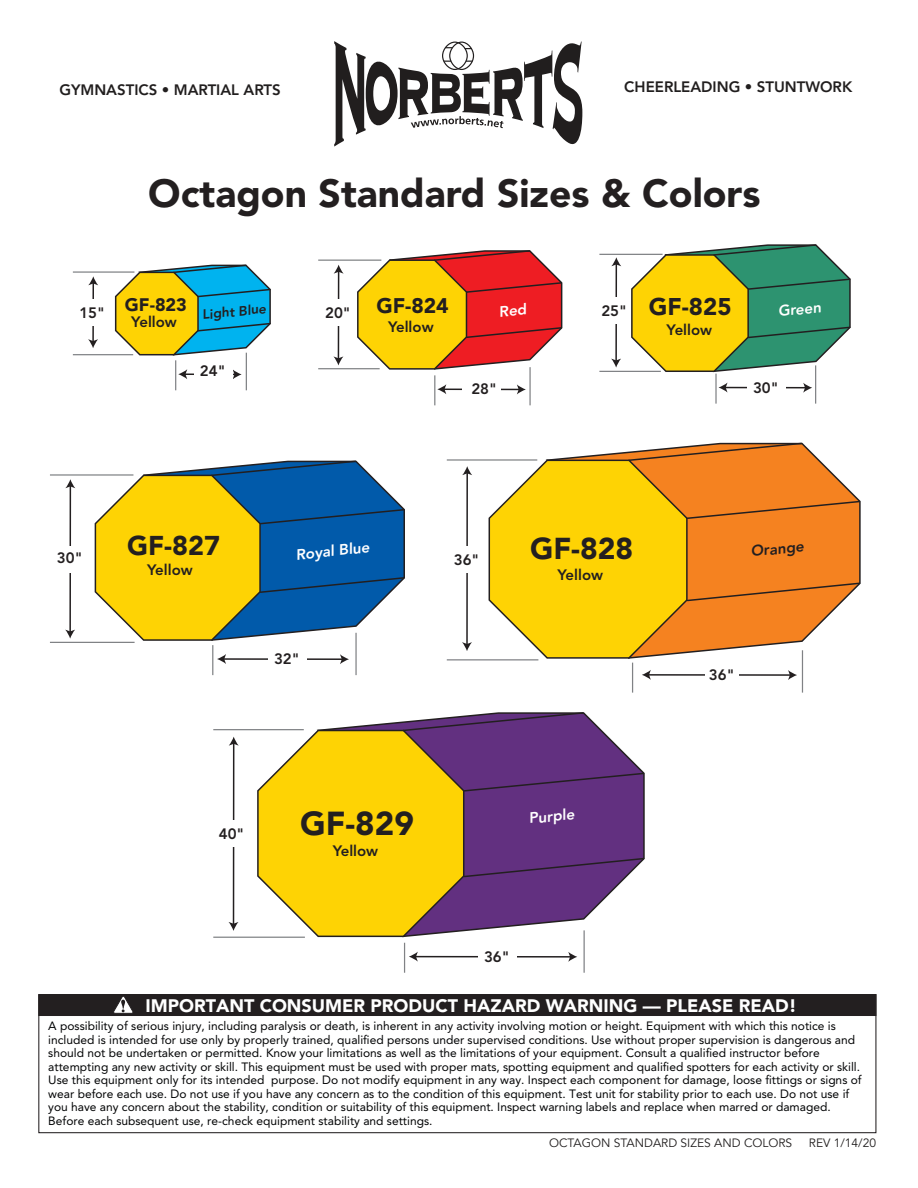
<style>
.page{position:relative;width:918px;height:1188px;background:#fff}
.page>*{position:absolute;margin:0;border:0;box-sizing:border-box;transform-origin:0 0}
.t1{font:900 39px "Avenir";color:#231f20}
.t2{font:900 33px "Avenir";color:#231f20}
.t3{font:900 30px "Avenir";color:#231f20}
.t4{font:900 27px "Avenir";color:#231f20}
.t5{font:900 24px "Avenir";color:#231f20}
.t6{font:900 21px "Avenir";color:#231f20}
.t7{font:900 18px "Avenir";color:#fff}
.t8{font:900 18px "Avenir";color:#231f20}
.t9{font:800 15px "Avenir";color:#231f20}
.t10{font:800 15px "Avenir";color:#211e1e}
.t11{font:800 14.85px "Avenir";color:#fff}
.t12{font:800 14.85px "Avenir";color:#231f20}
.t13{font:800 13.5px "Avenir";color:#231f20}
.t14{font:12px/13.5px "Avenir";color:#010203}
.t15{font:12px "Avenir";color:#211e1e}
</style>
<div class="page">
<hr style="left:212px;top:645px;width:1px;height:30px;background:#808285">
<hr style="left:355px;top:633px;width:2px;height:42px;background:#808285">
<svg style="left:334px;top:41px;width:248px;height:106px"></svg>
<svg style="left:94px;top:460px;width:311px;height:182px;background:#8ca070"></svg>
<hr style="left:50px;top:474px;width:83px;height:2px;background:#808285">
<hr style="left:50px;top:642px;width:85px;height:1px;background:#808285">
<hr style="left:69px;top:486px;width:2px;height:146px;background:#231f20">
<svg style="left:65px;top:630px;width:10px;height:9px"></svg>
<svg style="left:65px;top:479px;width:10px;height:9px"></svg>
<div style="left:65px;top:546px;width:10px;height:27px;background:#fff"></div>
<hr style="left:223px;top:658px;width:120px;height:2px;background:#231f20">
<svg style="left:340px;top:654px;width:9px;height:10px"></svg>
<svg style="left:217px;top:654px;width:9px;height:10px"></svg>
<div style="left:268px;top:652px;width:39px;height:15px;background:#fff"></div>
<hr style="left:434px;top:375px;width:1px;height:30px;background:#808285">
<hr style="left:529px;top:367px;width:2px;height:38px;background:#808285">
<hr style="left:318px;top:260px;width:63px;height:1px;background:#808285">
<hr style="left:318px;top:368px;width:62px;height:1px;background:#808285">
<hr style="left:338px;top:271px;width:1px;height:88px;background:#231f20">
<svg style="left:333px;top:356px;width:10px;height:9px"></svg>
<svg style="left:334px;top:265px;width:10px;height:9px"></svg>
<div style="left:333px;top:300px;width:10px;height:26px;background:#fff"></div>
<hr style="left:444px;top:389px;width:75px;height:1px;background:#231f20">
<svg style="left:517px;top:384px;width:9px;height:10px"></svg>
<svg style="left:437px;top:384px;width:9px;height:10px"></svg>
<div style="left:462px;top:383px;width:39px;height:14px;background:#fff"></div>
<hr style="left:715px;top:374px;width:2px;height:30px;background:#808285">
<hr style="left:815px;top:365px;width:1px;height:39px;background:#808285">
<svg style="left:630px;top:244px;width:221px;height:129px;background:#9db558"></svg>
<hr style="left:599px;top:254px;width:64px;height:1px;background:#808285">
<hr style="left:599px;top:371px;width:62px;height:1px;background:#808285">
<hr style="left:615px;top:264px;width:2px;height:97px;background:#231f20">
<svg style="left:611px;top:359px;width:10px;height:9px"></svg>
<svg style="left:611px;top:257px;width:10px;height:9px"></svg>
<div style="left:611px;top:298px;width:10px;height:26px;background:#fff"></div>
<hr style="left:725px;top:387px;width:81px;height:1px;background:#231f20">
<svg style="left:803px;top:383px;width:9px;height:10px"></svg>
<svg style="left:719px;top:383px;width:9px;height:10px"></svg>
<div style="left:747px;top:383px;width:39px;height:14px;background:#fff"></div>
<hr style="left:404px;top:943px;width:1px;height:30px;background:#808285">
<hr style="left:584px;top:930px;width:1px;height:43px;background:#808285">
<svg style="left:258px;top:712px;width:387px;height:224px;background:#b48d5d"></svg>
<hr style="left:213px;top:729px;width:91px;height:1px;background:#808285">
<hr style="left:213px;top:937px;width:92px;height:1px;background:#808285">
<hr style="left:233px;top:743px;width:1px;height:182px;background:#231f20">
<svg style="left:229px;top:922px;width:10px;height:9px"></svg>
<svg style="left:229px;top:737px;width:10px;height:9px"></svg>
<div style="left:228px;top:820px;width:10px;height:27px;background:#fff"></div>
<hr style="left:415px;top:956px;width:156px;height:2px;background:#231f20">
<svg style="left:568px;top:952px;width:9px;height:10px"></svg>
<svg style="left:409px;top:952px;width:9px;height:10px"></svg>
<div style="left:478px;top:950px;width:39px;height:15px;background:#fff"></div>
<hr style="left:632px;top:663px;width:1px;height:30px;background:#808285">
<hr style="left:802px;top:650px;width:1px;height:43px;background:#808285">
<svg style="left:488px;top:442px;width:373px;height:218px;background:#f3b237"></svg>
<hr style="left:447px;top:459px;width:90px;height:2px;background:#808285">
<hr style="left:447px;top:659px;width:91px;height:1px;background:#808285">
<hr style="left:466px;top:473px;width:2px;height:172px;background:#231f20">
<svg style="left:462px;top:642px;width:10px;height:9px"></svg>
<svg style="left:462px;top:466px;width:10px;height:9px"></svg>
<div style="left:462px;top:546px;width:10px;height:27px;background:#fff"></div>
<hr style="left:648px;top:674px;width:143px;height:2px;background:#231f20">
<svg style="left:788px;top:670px;width:9px;height:10px"></svg>
<svg style="left:642px;top:670px;width:9px;height:10px"></svg>
<div style="left:705px;top:671px;width:34px;height:15px;background:#fff"></div>
<hr style="left:175px;top:360px;width:1px;height:30px;background:#808285">
<hr style="left:246px;top:353px;width:1px;height:37px;background:#808285">
<svg style="left:114px;top:264px;width:157px;height:93px"></svg>
<hr style="left:73px;top:271px;width:61px;height:2px;background:#808285">
<hr style="left:73px;top:354px;width:60px;height:1px;background:#808285">
<hr style="left:92px;top:283px;width:2px;height:59px;background:#231f20">
<svg style="left:88px;top:339px;width:10px;height:9px"></svg>
<svg style="left:88px;top:276px;width:10px;height:9px"></svg>
<div style="left:90px;top:300px;width:10px;height:26px;background:#fff"></div>
<hr style="left:185px;top:373px;width:50px;height:2px;background:#231f20">
<svg style="left:233px;top:369px;width:9px;height:10px"></svg>
<svg style="left:178px;top:369px;width:9px;height:10px"></svg>
<div style="left:194px;top:367px;width:39px;height:15px;background:#fff"></div>
<div style="left:39px;top:994px;width:837px;height:22px;background:#231f20"></div>
<div style="left:38px;top:994px;width:838px;height:139px;border:1px solid #231f20"></div>
<svg style="left:114px;top:996px;width:19px;height:18px"></svg>
<svg style="left:356px;top:250px;width:207px;height:121px"></svg>
<p class="t10" style="left:59px;top:81px;width:223px">GYMNASTICS • MARTIAL ARTS</p>
<p class="t10" style="left:624px;top:78px;width:230px">CHEERLEADING • STUNTWORK</p>
<h1 class="t1" style="left:148px;top:170px;width:614px">Octagon Standard Sizes &amp; Colors</h1>
<p class="t9" style="left:79px;top:304px;width:27px">15"</p>
<h3 class="t8" style="left:125px;top:293px;width:63px">GF-823</h3>
<h3 class="t5" style="left:649px;top:292px;width:84px">GF-825</h3>
<h3 class="t6" style="left:376px;top:293px;width:74px">GF-824</h3>
<p class="t13" style="left:202px;top:307px;width:66px;rotate:-6deg">Light Blue</p>
<p class="t11" style="left:777px;top:303px;width:45px;rotate:-6deg">Green</p>
<p class="t9" style="left:601px;top:302px;width:27px">25"</p>
<p class="t9" style="left:325px;top:304px;width:27px">20"</p>
<p class="t9" style="left:131px;top:313px;width:47px">Yellow</p>
<p class="t9" style="left:388px;top:318px;width:47px">Yellow</p>
<p class="t9" style="left:667px;top:321px;width:47px">Yellow</p>
<p class="t9" style="left:200px;top:362px;width:27px">24"</p>
<p class="t9" style="left:471px;top:380px;width:27px">28"</p>
<p class="t9" style="left:753px;top:379px;width:27px">30"</p>
<p class="t9" style="left:57px;top:549px;width:27px">30"</p>
<h3 class="t4" style="left:127px;top:529px;width:94px">GF-827</h3>
<h3 class="t3" style="left:530px;top:530px;width:105px">GF-828</h3>
<p class="t11" style="left:295px;top:546px;width:75px;rotate:-6deg">Royal Blue</p>
<p class="t9" style="left:454px;top:551px;width:27px">36"</p>
<p class="t9" style="left:147px;top:561px;width:47px">Yellow</p>
<p class="t9" style="left:558px;top:566px;width:47px">Yellow</p>
<p class="t9" style="left:274px;top:650px;width:27px">32"</p>
<p class="t12" style="left:750px;top:543px;width:55px;rotate:-6deg">Orange</p>
<p class="t9" style="left:709px;top:666px;width:27px">36"</p>
<p class="t9" style="left:219px;top:825px;width:27px">40"</p>
<h2 class="t2" style="left:300px;top:803px;width:115px">GF-829</h2>
<p class="t9" style="left:333px;top:842px;width:47px">Yellow</p>
<p class="t11" style="left:528px;top:810px;width:47px;rotate:-6deg">Purple</p>
<p class="t9" style="left:484px;top:948px;width:27px">36"</p>
<h3 class="t7" style="left:145px;top:995px;width:653px">IMPORTANT CONSUMER PRODUCT HAZARD WARNING — PLEASE READ!</h3>
<p class="t14" style="left:48px;top:1020px;width:815px">A possibility of serious injury, including paralysis or death, is inherent in any activity involving motion or height. Equipment with which this notice is included is intended for use only by properly trained, qualified persons under supervised conditions. Use without proper supervision is dangerous and should not be undertaken or permitted. Know your limitations as well as the limitations of your equipment. Consult a qualified instructor before attempting any new activity or skill. This equipment must be used with proper mats, spotting equipment and qualified spotters for each activity or skill.<br>Use this equipment only for its intended purpose. Do not modify equipment in any way. Inspect each component for damage, loose fittings or signs of wear before each use. Do not use if you have any concern as to the condition of this equipment. Test unit for stability prior to each use. Do not use if you have any concern about the stability, condition or suitability of this equipment. Inspect warning labels and replace when marred or damaged.<br>Before each subsequent use, re-check equipment stability and settings.</p>
<p class="t15" style="left:549px;top:1136px;width:245px">OCTAGON STANDARD SIZES AND COLORS</p>
<p class="t15" style="left:809px;top:1136px;width:69px">REV 1/14/20</p>
</div>
